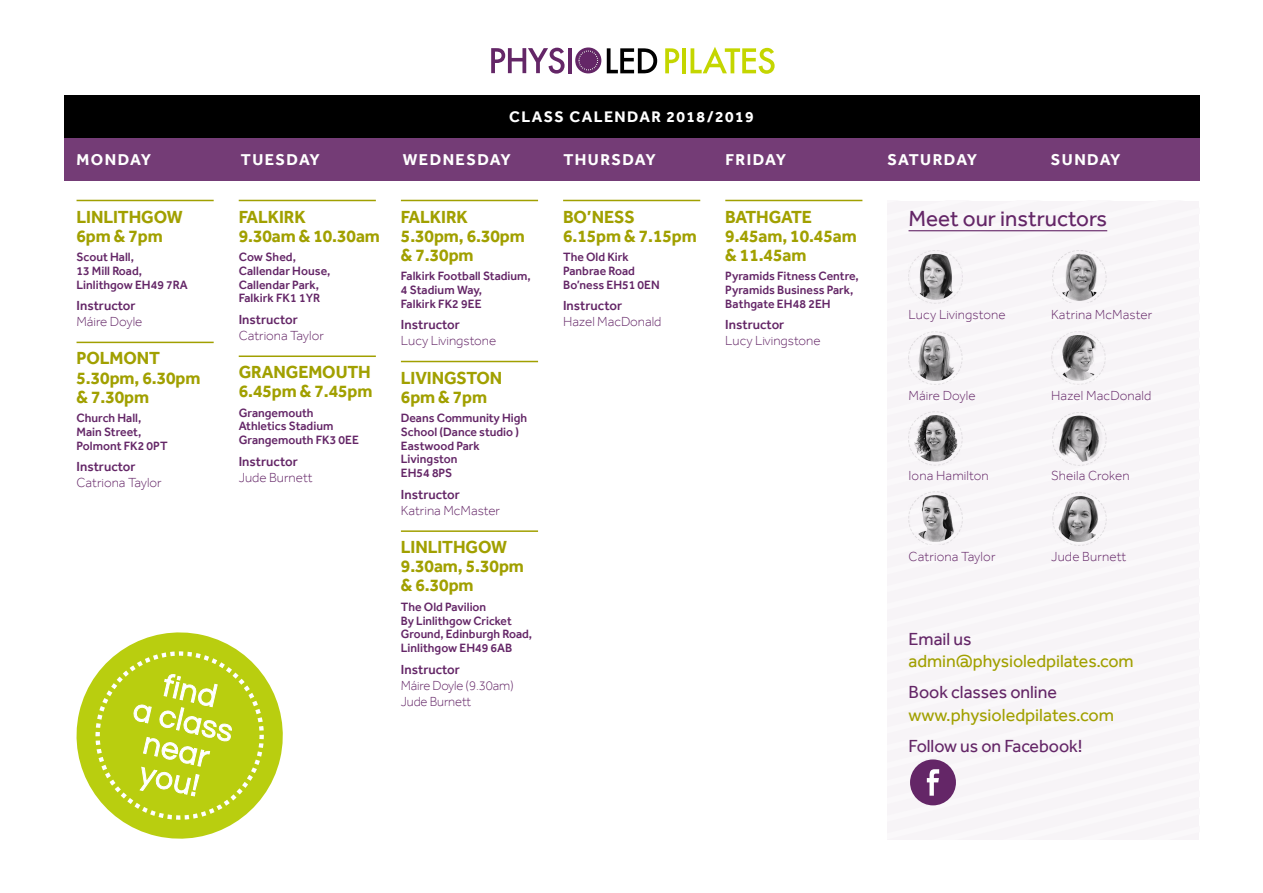
<style>
.page{position:relative;width:1263px;height:893px;background:#fff}
.page>*{position:absolute;margin:0;border:0;box-sizing:border-box;transform-origin:0 0}
.t1{font:22.5px "Effra";color:#642667}
.t2{font:700 18px/19.2px "Effra";letter-spacing:-.005em;color:#a1a000}
.t3{font:18px "Effra";color:#a1a000}
.t4{font:18px "Effra";color:#642667}
.t5{font:700 16.2px "Effra";letter-spacing:.09em;color:#fff}
.t6{font:700 15.75px "Effra";letter-spacing:.09em;color:#fff}
.t7{font:300 13.5px/16.2px "Effra";color:#642667}
.t8{font:500 13.5px "Effra";color:#642667}
.t9{font:500 12.3px/13.8px "Effra";color:#642667}
</style>
<div class="page">
<div style="left:64px;top:96px;width:1135px;height:42px;background:#000"></div>
<div style="left:64px;top:138px;width:1135px;height:43px;background:#743c76"></div>
<hr style="left:568px;top:48px;width:4px;height:25px;background:#642667">
<svg style="left:665px;top:48px;width:14px;height:25px"></svg>
<hr style="left:682px;top:48px;width:4px;height:25px;background:#c4d600">
<svg style="left:690px;top:47px;width:85px;height:27px"></svg>
<svg style="left:607px;top:48px;width:50px;height:25px"></svg>
<svg style="left:491px;top:48px;width:73px;height:26px"></svg>
<svg style="left:575px;top:48px;width:26px;height:26px"></svg>
<hr style="left:77px;top:200px;width:137px;height:1px;background:#a1a000">
<hr style="left:77px;top:342px;width:137px;height:1px;background:#a1a000">
<hr style="left:239px;top:200px;width:137px;height:1px;background:#a1a000">
<hr style="left:239px;top:355px;width:137px;height:2px;background:#a1a000">
<hr style="left:401px;top:200px;width:137px;height:1px;background:#a1a000">
<hr style="left:401px;top:361px;width:137px;height:1px;background:#a1a000">
<hr style="left:401px;top:530px;width:137px;height:2px;background:#a1a000">
<hr style="left:563px;top:200px;width:137px;height:1px;background:#a1a000">
<hr style="left:725px;top:200px;width:137px;height:1px;background:#a1a000">
<div style="left:888px;top:201px;width:311px;height:7px;background:#f7f4f7"></div>
<div style="left:888px;top:208px;width:311px;height:16px;background:#f7f4f7"></div>
<div style="left:888px;top:224px;width:311px;height:17px;background:#f7f4f7"></div>
<div style="left:888px;top:241px;width:311px;height:17px;background:#f7f4f7"></div>
<div style="left:888px;top:258px;width:311px;height:16px;background:#f7f4f7"></div>
<div style="left:888px;top:274px;width:311px;height:17px;background:#f7f4f7"></div>
<div style="left:888px;top:291px;width:311px;height:16px;background:#f7f4f7"></div>
<div style="left:888px;top:307px;width:311px;height:17px;background:#f7f4f7"></div>
<div style="left:888px;top:324px;width:311px;height:17px;background:#f7f4f7"></div>
<div style="left:888px;top:341px;width:311px;height:16px;background:#f7f4f7"></div>
<div style="left:888px;top:357px;width:311px;height:17px;background:#f7f4f7"></div>
<div style="left:888px;top:374px;width:311px;height:17px;background:#f7f4f7"></div>
<div style="left:888px;top:391px;width:311px;height:16px;background:#f7f4f7"></div>
<div style="left:888px;top:407px;width:311px;height:17px;background:#f7f4f7"></div>
<div style="left:888px;top:424px;width:311px;height:16px;background:#f7f4f7"></div>
<div style="left:888px;top:440px;width:311px;height:17px;background:#f7f4f7"></div>
<div style="left:888px;top:457px;width:311px;height:17px;background:#f7f4f7"></div>
<div style="left:888px;top:474px;width:311px;height:16px;background:#f7f4f7"></div>
<div style="left:888px;top:490px;width:311px;height:17px;background:#f7f4f7"></div>
<div style="left:888px;top:507px;width:311px;height:17px;background:#f7f4f7"></div>
<div style="left:888px;top:524px;width:311px;height:16px;background:#f7f4f7"></div>
<div style="left:888px;top:540px;width:311px;height:17px;background:#f7f4f7"></div>
<div style="left:888px;top:557px;width:311px;height:17px;background:#f7f4f7"></div>
<div style="left:888px;top:574px;width:311px;height:16px;background:#f7f4f7"></div>
<div style="left:888px;top:590px;width:311px;height:17px;background:#f7f4f7"></div>
<div style="left:888px;top:607px;width:311px;height:16px;background:#f7f4f7"></div>
<div style="left:888px;top:623px;width:311px;height:17px;background:#f7f4f7"></div>
<div style="left:888px;top:640px;width:311px;height:17px;background:#f7f4f7"></div>
<div style="left:888px;top:657px;width:311px;height:16px;background:#f7f4f7"></div>
<div style="left:888px;top:673px;width:311px;height:17px;background:#f7f4f7"></div>
<div style="left:888px;top:690px;width:311px;height:17px;background:#f7f4f7"></div>
<hr style="left:908px;top:230px;width:199px;height:1px;background:#642667">
<img style="left:908px;top:331px;width:54px;height:53px">
<img style="left:908px;top:412px;width:54px;height:53px">
<img style="left:908px;top:250px;width:54px;height:53px">
<img style="left:908px;top:491px;width:54px;height:54px">
<img style="left:1052px;top:492px;width:54px;height:54px">
<img style="left:1052px;top:251px;width:54px;height:52px">
<img style="left:1052px;top:332px;width:54px;height:53px">
<img style="left:1052px;top:412px;width:54px;height:54px">
<svg style="left:76px;top:632px;width:207px;height:207px"></svg>
<svg style="left:92px;top:648px;width:175px;height:175px;background:#c4d638"></svg>
<div style="left:888px;top:707px;width:311px;height:132px;background:#f7f4f7"></div>
<p class="t6" style="left:509px;top:107px;width:246px">CLASS CALENDAR 2018/2019</p>
<h3 class="t5" style="left:77px;top:150px;width:76px">MONDAY</h3>
<h3 class="t5" style="left:241px;top:150px;width:81px">TUESDAY</h3>
<h3 class="t5" style="left:403px;top:150px;width:109px">WEDNESDAY</h3>
<h3 class="t5" style="left:563px;top:150px;width:94px">THURSDAY</h3>
<h3 class="t5" style="left:725px;top:150px;width:62px">FRIDAY</h3>
<h3 class="t5" style="left:887px;top:150px;width:91px">SATURDAY</h3>
<h3 class="t5" style="left:1051px;top:150px;width:71px">SUNDAY</h3>
<h2 class="t2" style="left:77px;top:207px;width:108px">LINLITHGOW<br>6pm &amp; 7pm</h2>
<p class="t9" style="left:77px;top:250px;width:113px">Scout Hall,<br>13 Mill Road,<br>Linlithgow EH49 7RA</p>
<p class="t8" style="left:77px;top:297px;width:61px">Instructor</p>
<p class="t7" style="left:77px;top:313px;width:67px">Máire Doyle</p>
<h2 class="t2" style="left:77px;top:349px;width:125px">POLMONT<br>5.30pm, 6.30pm &amp; 7.30pm</h2>
<p class="t9" style="left:77px;top:411px;width:93px">Church Hall,<br>Main Street,<br>Polmont FK2 0PT</p>
<p class="t8" style="left:77px;top:458px;width:61px">Instructor</p>
<p class="t7" style="left:77px;top:474px;width:87px">Catriona Taylor</p>
<h2 class="t2" style="left:239px;top:207px;width:143px">FALKIRK<br>9.30am &amp; 10.30am</h2>
<p class="t9" style="left:239px;top:250px;width:93px">Cow Shed,<br>Callendar House,<br>Callendar Park,<br>Falkirk FK1 1YR</p>
<p class="t8" style="left:239px;top:311px;width:61px">Instructor</p>
<p class="t7" style="left:239px;top:327px;width:87px">Catriona Taylor</p>
<h2 class="t2" style="left:239px;top:362px;width:135px">GRANGEMOUTH<br>6.45pm &amp; 7.45pm</h2>
<p class="t9" style="left:239px;top:405px;width:122px">Grangemouth<br>Athletics Stadium<br>Grangemouth FK3 0EE</p>
<p class="t8" style="left:239px;top:453px;width:61px">Instructor</p>
<p class="t7" style="left:239px;top:469px;width:75px">Jude Burnett</p>
<h2 class="t2" style="left:401px;top:207px;width:125px">FALKIRK<br>5.30pm, 6.30pm &amp; 7.30pm</h2>
<p class="t9" style="left:401px;top:269px;width:131px">Falkirk Football Stadium,<br>4 Stadium Way,<br>Falkirk FK2 9EE</p>
<p class="t8" style="left:401px;top:317px;width:61px">Instructor</p>
<p class="t7" style="left:401px;top:333px;width:97px">Lucy Livingstone</p>
<h2 class="t2" style="left:401px;top:368px;width:103px">LIVINGSTON<br>6pm &amp; 7pm</h2>
<p class="t9" style="left:401px;top:411px;width:128px">Deans Community High<br>School (Dance studio )<br>Eastwood Park<br>Livingston<br>EH54 8PS</p>
<p class="t8" style="left:401px;top:486px;width:61px">Instructor</p>
<p class="t7" style="left:401px;top:502px;width:101px">Katrina McMaster</p>
<h2 class="t2" style="left:401px;top:537px;width:125px">LINLITHGOW<br>9.30am, 5.30pm &amp; 6.30pm</h2>
<p class="t9" style="left:401px;top:599px;width:133px">The Old Pavilion<br>By Linlithgow Cricket<br>Ground, Edinburgh Road,<br>Linlithgow EH49 6AB</p>
<p class="t8" style="left:401px;top:661px;width:61px">Instructor</p>
<p class="t7" style="left:401px;top:677px;width:114px">Máire Doyle (9.30am)<br>Jude Burnett</p>
<h2 class="t2" style="left:563px;top:207px;width:135px">BO’NESS<br>6.15pm &amp; 7.15pm</h2>
<p class="t9" style="left:563px;top:250px;width:98px">The Old Kirk<br>Panbrae Road<br>Bo’ness EH51 0EN</p>
<p class="t8" style="left:563px;top:297px;width:61px">Instructor</p>
<p class="t7" style="left:563px;top:313px;width:100px">Hazel MacDonald</p>
<h2 class="t2" style="left:725px;top:207px;width:133px">BATHGATE<br>9.45am, 10.45am &amp; 11.45am</h2>
<p class="t9" style="left:725px;top:269px;width:135px">Pyramids Fitness Centre,<br>Pyramids Business Park,<br>Bathgate EH48 2EH</p>
<p class="t8" style="left:725px;top:317px;width:61px">Instructor</p>
<p class="t7" style="left:725px;top:333px;width:97px">Lucy Livingstone</p>
<h1 class="t1" style="left:908px;top:205px;width:200px">Meet our instructors</h1>
<p class="t7" style="left:908px;top:306px;width:99px">Lucy Livingstone</p>
<p class="t7" style="left:1051px;top:306px;width:103px">Katrina McMaster</p>
<p class="t7" style="left:908px;top:387px;width:69px">Máire Doyle</p>
<p class="t7" style="left:1051px;top:387px;width:102px">Hazel MacDonald</p>
<p class="t7" style="left:908px;top:467px;width:82px">Iona Hamilton</p>
<p class="t7" style="left:1051px;top:467px;width:80px">Sheila Croken</p>
<p class="t7" style="left:908px;top:548px;width:89px">Catriona Taylor</p>
<p class="t7" style="left:1051px;top:548px;width:77px">Jude Burnett</p>
<h2 class="t4" style="left:908px;top:628px;width:64px">Email us</h2>
<h2 class="t3" style="left:908px;top:650px;width:227px">admin@physioledpilates.com</h2>
<h2 class="t4" style="left:908px;top:681px;width:150px">Book classes online</h2>
<h2 class="t3" style="left:908px;top:704px;width:207px">www.physioledpilates.com</h2>
<h2 class="t4" style="left:908px;top:735px;width:175px">Follow us on Facebook!</h2>
</div>
